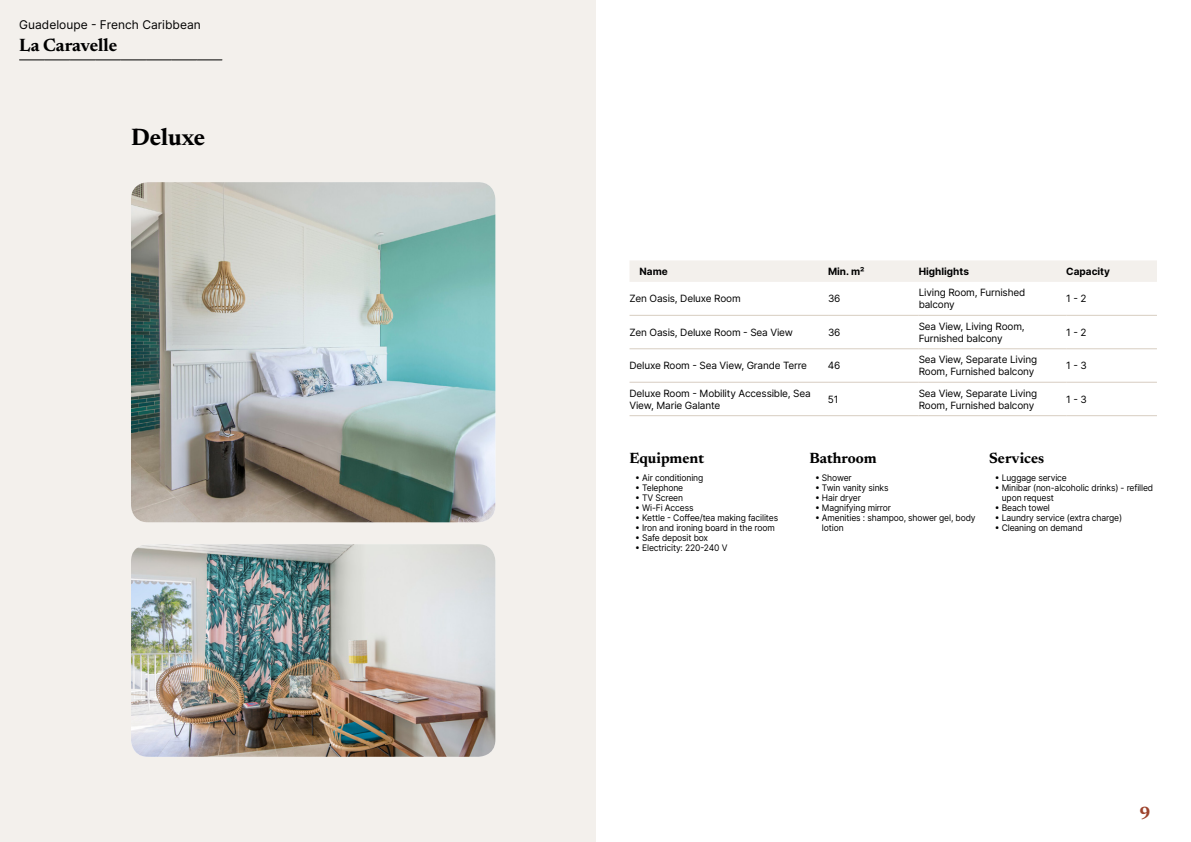
<style>
.page{position:relative;width:1191px;height:842px;background:#fff}
.page>*{position:absolute;margin:0;border:0;box-sizing:border-box;transform-origin:0 0}
.t1{font:700 24px "Newsreader 24 pt";color:#000}
.t2{font:700 18px "Newsreader 24 pt";color:#000}
.t3{font:700 18px "Newsreader 24 pt";color:#9d432c}
.t4{font:700 15px "Newsreader 24 pt";color:#000}
.t5{font:12px "Inter";color:#000}
.t6{font:10px/12px "Inter";letter-spacing:-.015em;color:#000}
.t7{font:700 10px "Inter";color:#000}
.t8{font:9px/10px "Inter";letter-spacing:-.015em;color:#000;scale:.95 1}
</style>
<div class="page">
<div style="left:0;top:0;width:595px;height:842px;background:#f3f0ec"></div>
<img style="left:131px;top:182px;width:364px;height:340px">
<img style="left:131px;top:544px;width:364px;height:213px">
<svg style="left:20px;top:60px;width:202px;height:1px"></svg>
<div style="left:630px;top:260px;width:527px;height:22px;background:#f3f0ec"></div>
<hr style="left:629px;top:315px;width:199px;height:1px;background:#d7cdc1">
<hr style="left:828px;top:315px;width:90px;height:1px;background:#d7cdc1">
<hr style="left:918px;top:315px;width:148px;height:1px;background:#d7cdc1">
<hr style="left:1066px;top:315px;width:91px;height:1px;background:#d7cdc1">
<hr style="left:629px;top:348px;width:199px;height:1px;background:#d7cdc1">
<hr style="left:828px;top:348px;width:90px;height:1px;background:#d7cdc1">
<hr style="left:918px;top:348px;width:148px;height:1px;background:#d7cdc1">
<hr style="left:1066px;top:348px;width:91px;height:1px;background:#d7cdc1">
<hr style="left:629px;top:382px;width:199px;height:1px;background:#d7cdc1">
<hr style="left:828px;top:382px;width:90px;height:1px;background:#d7cdc1">
<hr style="left:918px;top:382px;width:148px;height:1px;background:#d7cdc1">
<hr style="left:1066px;top:382px;width:91px;height:1px;background:#d7cdc1">
<hr style="left:629px;top:415px;width:199px;height:1px;background:#d7cdc1">
<hr style="left:828px;top:415px;width:90px;height:1px;background:#d7cdc1">
<hr style="left:918px;top:415px;width:148px;height:1px;background:#d7cdc1">
<hr style="left:1066px;top:415px;width:91px;height:1px;background:#d7cdc1">
<h3 class="t5" style="left:19px;top:15px;width:183px">Guadeloupe - French Caribbean</h3>
<h2 class="t2" style="left:19px;top:32px;width:100px">La Caravelle</h2>
<h1 class="t1" style="left:131px;top:120px;width:76px">Deluxe</h1>
<p class="t7" style="left:639px;top:264px;width:30px">Name</p>
<p class="t7" style="left:828px;top:264px;width:38px">Min. m²</p>
<p class="t7" style="left:918px;top:264px;width:52px">Highlights</p>
<p class="t7" style="left:1066px;top:264px;width:45px">Capacity</p>
<p class="t6" style="left:629px;top:292px;width:113px">Zen Oasis, Deluxe Room</p>
<p class="t6" style="left:828px;top:292px;width:14px">36</p>
<p class="t6" style="left:918px;top:286px;width:108px">Living Room, Furnished balcony</p>
<p class="t6" style="left:1066px;top:292px;width:22px">1 - 2</p>
<p class="t6" style="left:629px;top:326px;width:165px">Zen Oasis, Deluxe Room - Sea View</p>
<p class="t6" style="left:828px;top:326px;width:14px">36</p>
<p class="t6" style="left:918px;top:320px;width:107px">Sea View, Living Room,<br>Furnished balcony</p>
<p class="t6" style="left:1066px;top:326px;width:22px">1 - 2</p>
<p class="t6" style="left:629px;top:359px;width:179px">Deluxe Room - Sea View, Grande Terre</p>
<p class="t6" style="left:828px;top:359px;width:14px">46</p>
<p class="t6" style="left:918px;top:353px;width:120px">Sea View, Separate Living<br>Room, Furnished balcony</p>
<p class="t6" style="left:1066px;top:359px;width:22px">1 - 3</p>
<p class="t6" style="left:629px;top:387px;width:183px">Deluxe Room - Mobility Accessible, Sea<br>View, Marie Galante</p>
<p class="t6" style="left:828px;top:393px;width:12px">51</p>
<p class="t6" style="left:918px;top:387px;width:120px">Sea View, Separate Living<br>Room, Furnished balcony</p>
<p class="t6" style="left:1066px;top:393px;width:22px">1 - 3</p>
<h3 class="t4" style="left:629px;top:447px;width:76px">Equipment</h3>
<p class="t8" style="left:635px;top:473px;width:73px">• Air conditioning</p>
<p class="t8" style="left:635px;top:483px;width:52px">• Telephone</p>
<p class="t8" style="left:635px;top:493px;width:52px">• TV Screen</p>
<p class="t8" style="left:635px;top:503px;width:63px">• Wi-Fi Access</p>
<p class="t8" style="left:635px;top:513px;width:152px">• Kettle - Coffee/tea making facilites</p>
<p class="t8" style="left:635px;top:523px;width:148px">• Iron and ironing board in the room</p>
<p class="t8" style="left:635px;top:533px;width:78px">• Safe deposit box</p>
<p class="t8" style="left:635px;top:543px;width:99px">• Electricity: 220-240 V</p>
<h3 class="t4" style="left:809px;top:447px;width:69px">Bathroom</h3>
<p class="t8" style="left:815px;top:473px;width:40px">• Shower</p>
<p class="t8" style="left:815px;top:483px;width:79px">• Twin vanity sinks</p>
<p class="t8" style="left:815px;top:493px;width:50px">• Hair dryer</p>
<p class="t8" style="left:815px;top:503px;width:82px">• Magnifying mirror</p>
<p class="t8" style="left:822px;top:513px;width:163px;text-indent:-7px">• Amenities : shampoo, shower gel, body lotion</p>
<h3 class="t4" style="left:989px;top:447px;width:57px">Services</h3>
<p class="t8" style="left:994px;top:473px;width:77px">• Luggage service</p>
<p class="t8" style="left:1001px;top:483px;width:161px;text-indent:-7px">• Minibar (non-alcoholic drinks) - refilled upon request</p>
<p class="t8" style="left:994px;top:503px;width:59px">• Beach towel</p>
<p class="t8" style="left:994px;top:513px;width:136px">• Laundry service (extra charge)</p>
<p class="t8" style="left:994px;top:523px;width:94px">• Cleaning on demand</p>
<h2 class="t3" style="left:1139px;top:800px;width:13px">9</h2>
</div>
